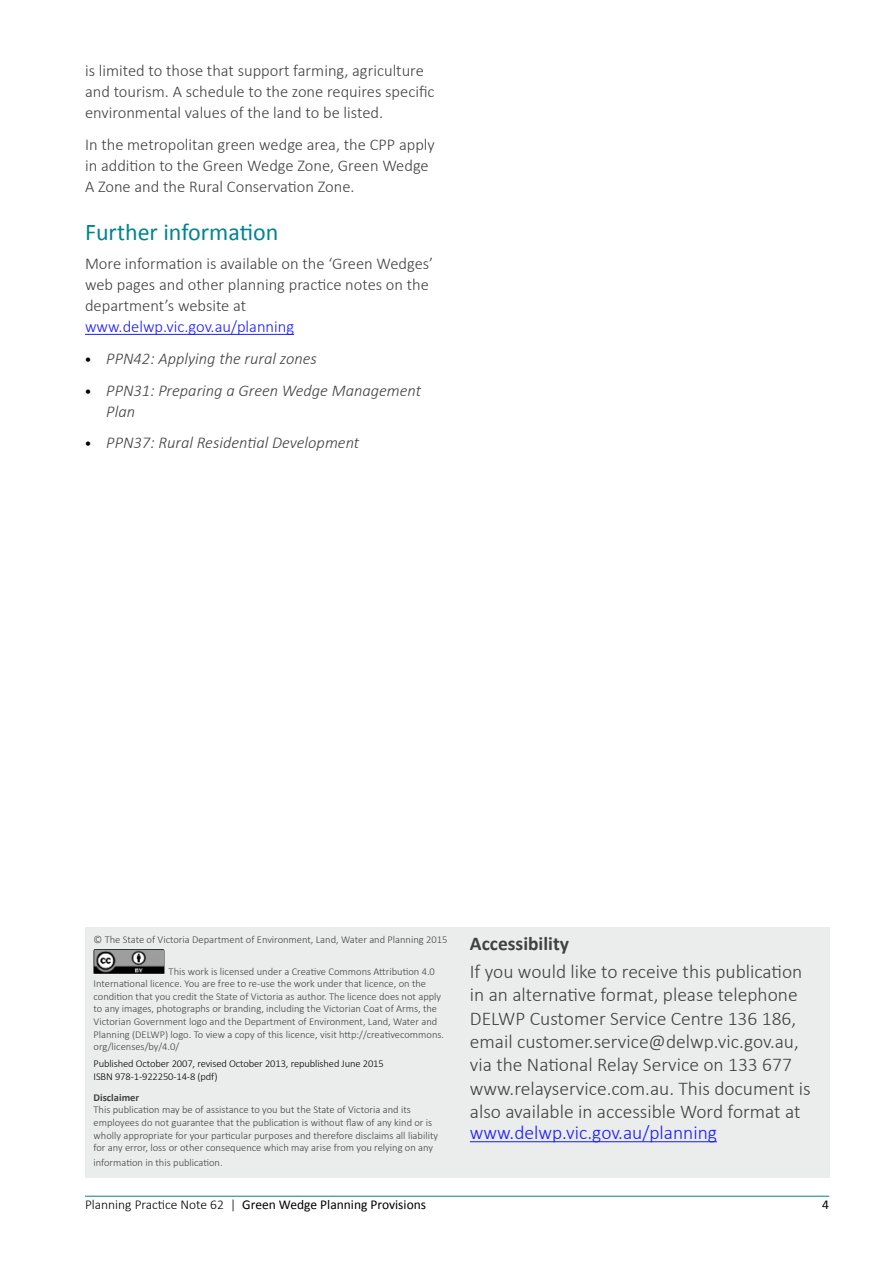
<style>
.page{position:relative;width:893px;height:1263px;background:#fff}
.page>*{position:absolute;margin:0;border:0;box-sizing:border-box;transform-origin:0 0}
.t1{font:24px "Calibri";color:#01838f}
.t2{font:300 19.5px/23.4px "Calibri";color:#414042}
.t3{font:300 19.5px "Calibri";color:#1a1aff}
.t4{font:700 19.5px "Calibri";color:#414042}
.t5{font:300 16.5px/21px "Calibri";color:#414042}
.t6{font:italic 300 16.5px/21px "Calibri";color:#414042}
.t7{font:300 16.5px "Calibri";color:#1a1aff}
.t8{font:13.5px "Calibri";color:#000}
.t9{font:300 10.5px/12.6px "Calibri";color:#414042}
.t10{font:300 10.5px/12.6px "Calibri";letter-spacing:-.01em;color:#000}
.t11{font:700 10.5px "Calibri";color:#414042}
.s1{font-family:"Museo Sans 300";font-weight:400;font-style:normal;font-size:15px;color:#000}
.s2{font-weight:300}
</style>
<div class="page">
<hr style="left:85px;top:1196px;width:744px;height:1px;background:#01838f">
<hr style="left:85px;top:334px;width:209px;height:1px;background:#1a1aff">
<div style="left:85px;top:927px;width:744px;height:251px;background:#ebeded"></div>
<img style="left:94px;top:950px;width:70px;height:24px">
<hr style="left:470px;top:1141px;width:247px;height:1px;background:#1a1aff">
<h3 class="t5" style="left:85px;top:60px;width:351px">is limited to those that support farming, agriculture and tourism. A schedule to the zone requires specific environmental values of the land to be listed.</h3>
<h3 class="t5" style="left:85px;top:134px;width:351px">In the metropolitan green wedge area, the CPP apply in addition to the Green Wedge Zone, Green Wedge<br>A Zone and the Rural Conservation Zone.</h3>
<h1 class="t1" style="left:85px;top:217px;width:195px">Further information</h1>
<h3 class="t5" style="left:85px;top:253px;width:350px">More information is available on the ‘Green Wedges’ web pages and other planning practice notes on the department’s website at</h3>
<h3 class="t7" style="left:85px;top:317px;width:211px">www.delwp.vic.gov.au/planning</h3>
<h3 class="t6" style="left:85px;top:348px;width:233px"><span class="s1">•</span> PPN42: Applying the rural zones</h3>
<h3 class="t6" style="left:106px;top:379px;width:316px;text-indent:-21px"><span class="s1">•</span> PPN31: Preparing a Green Wedge Management<br>Plan</h3>
<h3 class="t6" style="left:85px;top:432px;width:276px"><span class="s1">•</span> PPN37: Rural Residential Development</h3>
<p class="t9" style="left:94px;top:933px;width:355px">© The State of Victoria Department of Environment, Land, Water and Planning 2015</p>
<p class="t9" style="left:94px;top:965px;width:352px;text-indent:75px">This work is licensed under a Creative Commons Attribution 4.0<br>International licence. You are free to re-use the work under that licence, on the condition that you credit the State of Victoria as author. The licence does not apply to any images, photographs or branding, including the Victorian Coat of Arms, the Victorian Government logo and the Department of Environment, Land, Water and Planning (DELWP) logo. To view a copy of this licence, visit http://creativecommons. org/licenses/by/4.0/</p>
<p class="t10" style="left:94px;top:1057px;width:292px">Published October 2007, revised October 2013, republished June 2015<br>ISBN 978-1-922250-14-8 (pdf)</p>
<p class="t11" style="left:94px;top:1090px;width:47px">Disclaimer</p>
<p class="t9" style="left:94px;top:1103px;width:346px">This publication may be of assistance to you but the State of Victoria and its employees do not guarantee that the publication is without flaw of any kind or is wholly appropriate for your particular purposes and therefore disclaims all liability for any error, loss or other consequence which may arise from you relying on any</p>
<p class="t9" style="left:94px;top:1156px;width:131px">information in this publication.</p>
<h2 class="t4" style="left:470px;top:931px;width:101px">Accessibility</h2>
<p class="t2" style="left:470px;top:959px;width:342px">If you would like to receive this publication in an alternative format, please telephone DELWP Customer Service Centre 136 186, email customer.service@delwp.vic.gov.au, via the National Relay Service on 133 677 www.relayservice.com.au. This document is also available in accessible Word format at</p>
<h2 class="t3" style="left:470px;top:1121px;width:249px">www.delwp.vic.gov.au/planning</h2>
<p class="t8" style="left:85px;top:1196px;width:343px"><span class="s2">Planning Practice Note 62 |</span> Green Wedge Planning Provisions</p>
<p class="t8" style="left:822px;top:1196px;width:8px">4</p>
</div>
